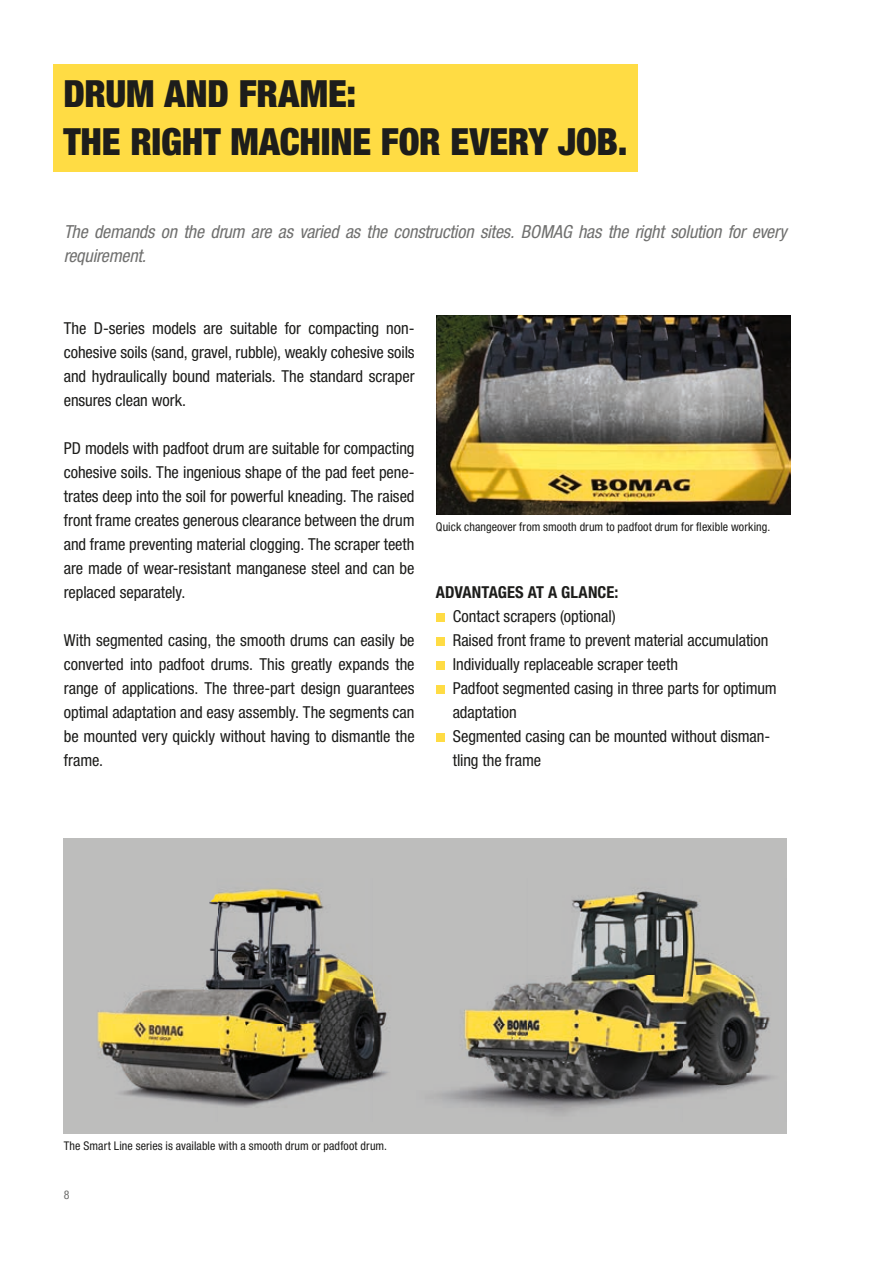
<style>
.page{position:relative;width:893px;height:1263px;background:#fff}
.page>*{position:absolute;margin:0;border:0;box-sizing:border-box;transform-origin:0 0}
.t1{font:900 condensed 37.5px/48px "Helvetica Neue LT Pro";letter-spacing:-.005em;color:#1d1d1b}
.t2{font:italic condensed 18px/24px "Helvetica Neue LT Pro";letter-spacing:-.01em;color:#70706f}
.t3{font:condensed 16.5px/24px "Helvetica Neue LT Pro";letter-spacing:-.005em;color:#1d1d1b;text-align:justify}
.t4{font:700 condensed 16.5px "Helvetica Neue LT Pro";letter-spacing:.005em;color:#1d1d1b}
.t5{font:condensed 12px "Helvetica Neue LT Pro";letter-spacing:.01em;color:#1d1d1b}
.t6{font:condensed 12px "Helvetica Neue LT Pro";color:#70706f}
</style>
<div class="page">
<div style="left:53px;top:64px;width:585px;height:108px;background:#ffdc44"></div>
<div style="left:436px;top:613px;width:9px;height:9px;background:#ffdc44"></div>
<div style="left:436px;top:637px;width:9px;height:9px;background:#ffdc44"></div>
<div style="left:436px;top:661px;width:9px;height:9px;background:#ffdc44"></div>
<div style="left:436px;top:685px;width:9px;height:9px;background:#ffdc44"></div>
<div style="left:436px;top:733px;width:9px;height:9px;background:#ffdc44"></div>
<img style="left:436px;top:315px;width:354px;height:200px">
<div style="left:64px;top:838px;width:723px;height:295px;background:#bdbdbc"></div>
<img style="left:63px;top:879px;width:708px;height:243px">
<h1 class="t1" style="left:63px;top:70px;width:566px">DRUM AND FRAME:<br>THE RIGHT MACHINE FOR EVERY JOB.</h1>
<p class="t2" style="left:64px;top:220px;width:724px">The demands on the drum are as varied as the construction sites. BOMAG has the right solution for every requirement.</p>
<p class="t3" style="left:64px;top:316px;width:352px">The D-series models are suitable for compacting non&shy;cohesive soils (sand, gravel, rubble), weakly cohesive soils and hydraulically bound materials. The standard scraper ensures clean work.</p>
<p class="t3" style="left:64px;top:436px;width:352px">PD models with padfoot drum are suitable for compacting cohesive soils. The ingenious shape of the pad feet pene&shy;trates deep into the soil for powerful kneading. The raised front frame creates generous clearance between the drum and frame preventing material clogging. The scraper teeth are made of wear-resistant manganese steel and can be replaced separately.</p>
<p class="t3" style="left:64px;top:628px;width:352px">With segmented casing, the smooth drums can easily be converted into padfoot drums. This greatly expands the range of applications. The three-part design guarantees optimal adaptation and easy assembly. The segments can be mounted very quickly without having to dismantle the frame.</p>
<p class="t5" style="left:436px;top:519px;width:336px">Quick changeover from smooth drum to padfoot drum for flexible working.</p>
<p class="t4" style="left:436px;top:582px;width:184px">ADVANTAGES AT A GLANCE:</p>
<p class="t3" style="left:453px;top:604px;width:326px;text-align:left">Contact scrapers (optional)<br>Raised front frame to prevent material accumulation Individually replaceable scraper teeth<br>Padfoot segmented casing in three parts for optimum adaptation<br>Segmented casing can be mounted without disman&shy;tling the frame</p>
<p class="t5" style="left:64px;top:1139px;width:325px">The Smart Line series is available with a smooth drum or padfoot drum.</p>
<p class="t6" style="left:64px;top:1188px;width:7px">8</p>
</div>
